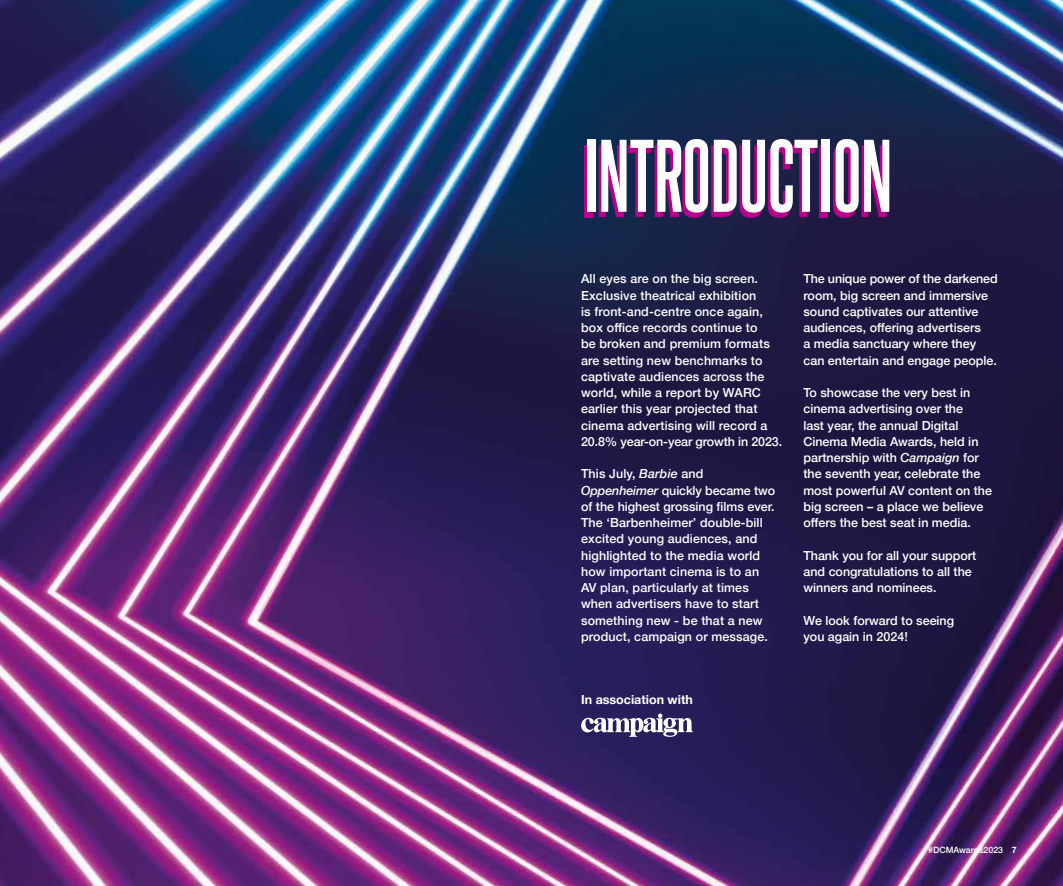
<style>
.page{position:relative;width:1063px;height:886px;background:#fff}
.page>*{position:absolute;margin:0;border:0;box-sizing:border-box;transform-origin:0 0}
.t1{font:700 87.5px "Steelfish Rg";color:#fff}
.t2{font:500 12.5px/16.2px "Helvetica Neue";color:#fff}
.t3{font:700 12.5px "Helvetica Neue";color:#fff}
.t4{font:500 8.75px "Helvetica Neue";color:#fff}
.s1{font-style:italic}
.s2{font-weight:700}
</style>
<div class="page">
<img style="left:0;top:0;width:1063px;height:886px">
<svg style="left:581px;top:713px;width:112px;height:24px"></svg>
<h1 class="t1" style="left:584px;top:113px;width:310px">INTRODUCTION</h1>
<p class="t2" style="left:581px;top:270px;width:203px">All eyes are on the big screen.<br>Exclusive theatrical exhibition<br>is front-and-centre once again, box office records continue to<br>be broken and premium formats are setting new benchmarks to captivate audiences across the world, while a report by WARC earlier this year projected that cinema advertising will record a<br>20.8% year-on-year growth in 2023.</p>
<p class="t2" style="left:581px;top:465px;width:196px">This July, <span class="s1">Barbie</span> and<br><span class="s1">Oppenheimer</span> quickly became two of the highest grossing films ever.<br>The ‘Barbenheimer’ double-bill excited young audiences, and highlighted to the media world how important cinema is to an<br>AV plan, particularly at times when advertisers have to start something new - be that a new product, campaign or message.</p>
<p class="t3" style="left:581px;top:690px;width:113px">In association with</p>
<p class="t2" style="left:803px;top:270px;width:196px">The unique power of the darkened room, big screen and immersive sound captivates our attentive audiences, offering advertisers<br>a media sanctuary where they can entertain and engage people.</p>
<p class="t2" style="left:803px;top:383px;width:190px">To showcase the very best in cinema advertising over the<br>last year, the annual Digital<br>Cinema Media Awards, held in partnership with <span class="s1">Campaign</span> for the seventh year, celebrate the most powerful AV content on the big screen – a place we believe offers the best seat in media.</p>
<p class="t2" style="left:803px;top:546px;width:174px">Thank you for all your support and congratulations to all the winners and nominees.</p>
<p class="t2" style="left:803px;top:611px;width:152px">We look forward to seeing you again in 2024!</p>
<p class="t4" style="left:928px;top:843px;width:90px">#DCMAwards2023 <span class="s2">7</span></p>
</div>
